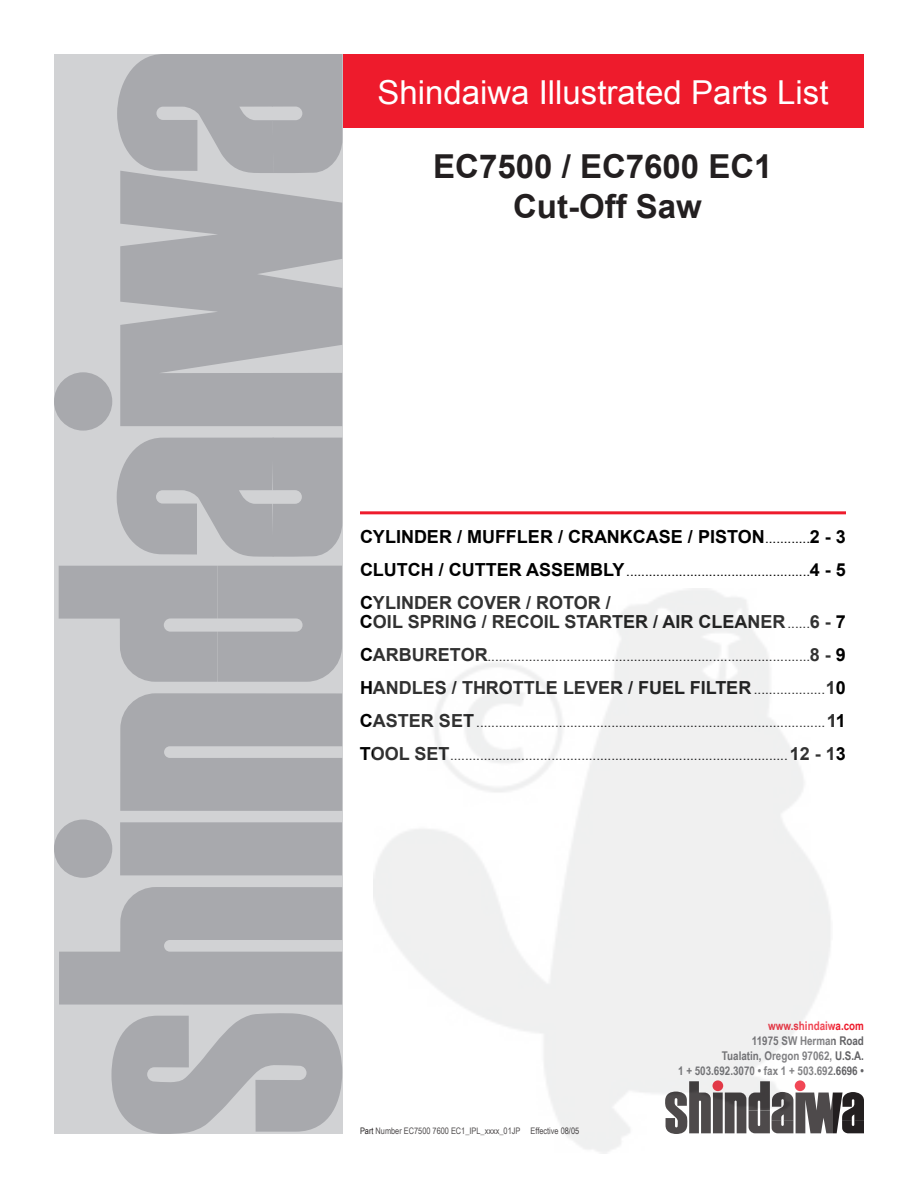
<style>
.page{position:relative;width:918px;height:1188px;background:#fff}
.page>*{position:absolute;margin:0;border:0;box-sizing:border-box;transform-origin:0 0}
.t1{font:33px "Arial";color:#fff}
.t2{font:700 33px/39.6px "Arial";color:#231f20;text-align:center}
.t3{font:700 18px/19.5px "Arial";color:#000}
.t4{font:13.5px "Arial";color:#000}
.t5{font:700 12px/15px "Arial Narrow";color:#636366;text-align:right}
.t6{font:700 12px "Arial Narrow";color:#ee1b2c}
.t7{font:9px "Arial Narrow";color:#231f20}
.s1{font-weight:400;font-size:13.5px}
.s2{font-weight:700;font-size:18px}
</style>
<div class="page">
<div style="left:342px;top:54px;width:522px;height:74px;background:#ee1b2c"></div>
<hr style="left:360px;top:511px;width:486px;height:3px;background:#ee1b2c">
<div style="left:54px;top:54px;width:288px;height:1080px;background:#d1d2d4"></div>
<svg style="left:120px;top:173px;width:222px;height:253px;fill:#a8a9ad"></svg>
<div style="left:120px;top:822px;width:222px;height:53px;background:#a8a9ad"></div>
<div style="left:54px;top:820px;width:58px;height:58px;background:#a8a9ad;border-radius:50%"></div>
<svg style="left:59px;top:887px;width:283px;height:118px"></svg>
<svg style="left:120px;top:693px;width:222px;height:118px"></svg>
<svg style="left:59px;top:566px;width:283px;height:116px"></svg>
<svg style="left:117px;top:438px;width:225px;height:119px"></svg>
<div style="left:54px;top:372px;width:58px;height:59px;background:#a8a9ad;border-radius:50%"></div>
<svg style="left:111px;top:1013px;width:231px;height:121px"></svg>
<svg style="left:117px;top:54px;width:225px;height:119px"></svg>
<svg style="left:833px;top:1092px;width:31px;height:41px"></svg>
<img style="left:374px;top:588px;width:459px;height:566px">
<h1 class="t1" style="left:377px;top:71px;width:453px">Shindaiwa Illustrated Parts List</h1>
<h1 class="t2" style="left:433px;top:148px;width:341px">EC7500 / EC7600 EC1<br>CUT-OFF SAW</h1>
<h2 class="t3" style="left:360px;top:527px;width:170px">CYLINDER / MUFFLER</h2>
<h2 class="t3" style="left:558px;top:527px;width:290px">/ CRANKCASE / PISTON <span class="s1">............</span>2 - 3</h2>
<p class="t4" style="left:360px;top:562px;width:488px"><span class="s2">CLUTCH / CUTTER ASSEMBLY</span> .................................................<span class="s2">4 - 5</span></p>
<h2 class="t3" style="left:360px;top:593px;width:252px">CYLINDER COVER / ROTOR /<br>COIL SPRIN</h2>
<h2 class="t3" style="left:463px;top:613px;width:211px">G / RECOIL STARTER / AIR</h2>
<h2 class="t3" style="left:698px;top:613px;width:63px">CLEANER</h2>
<p class="t4" style="left:788px;top:615px;width:60px">......<span class="s2">6 - 7</span></p>
<p class="t4" style="left:360px;top:648px;width:488px"><span class="s2">CARBURETOR</span>......................................................................................<span class="s2">8 - 9</span></p>
<h2 class="t3" style="left:360px;top:679px;width:39px">HANDLE</h2>
<h2 class="t3" style="left:435px;top:679px;width:413px">S / THROTTLE LEVER / FUEL FILTER <span class="s1">...................</span>10</h2>
<p class="t4" style="left:360px;top:714px;width:488px"><span class="s2">CASTER SET</span> .............................................................................................<span class="s2">11</span></p>
<p class="t4" style="left:360px;top:747px;width:487px"><span class="s2">TOOL SET</span>.......................................................................................... <span class="s2">12 - 13</span></p>
<p class="t7" style="left:360px;top:1124px;width:221px">Part Number EC7500 7600 EC1_IPL_xxxx_01JP Effective 08/05</p>
<p class="t6" style="left:768px;top:1017px;width:97px">www.shindaiwa.com</p>
<p class="t5" style="left:678px;top:1033px;width:187px">11975 SW Herman Road<br>Tualatin, Oregon 97062, U.S.A.<br>1 + 503.692.3070 • fax 1 + 503.692.6696 •</p>
</div>
